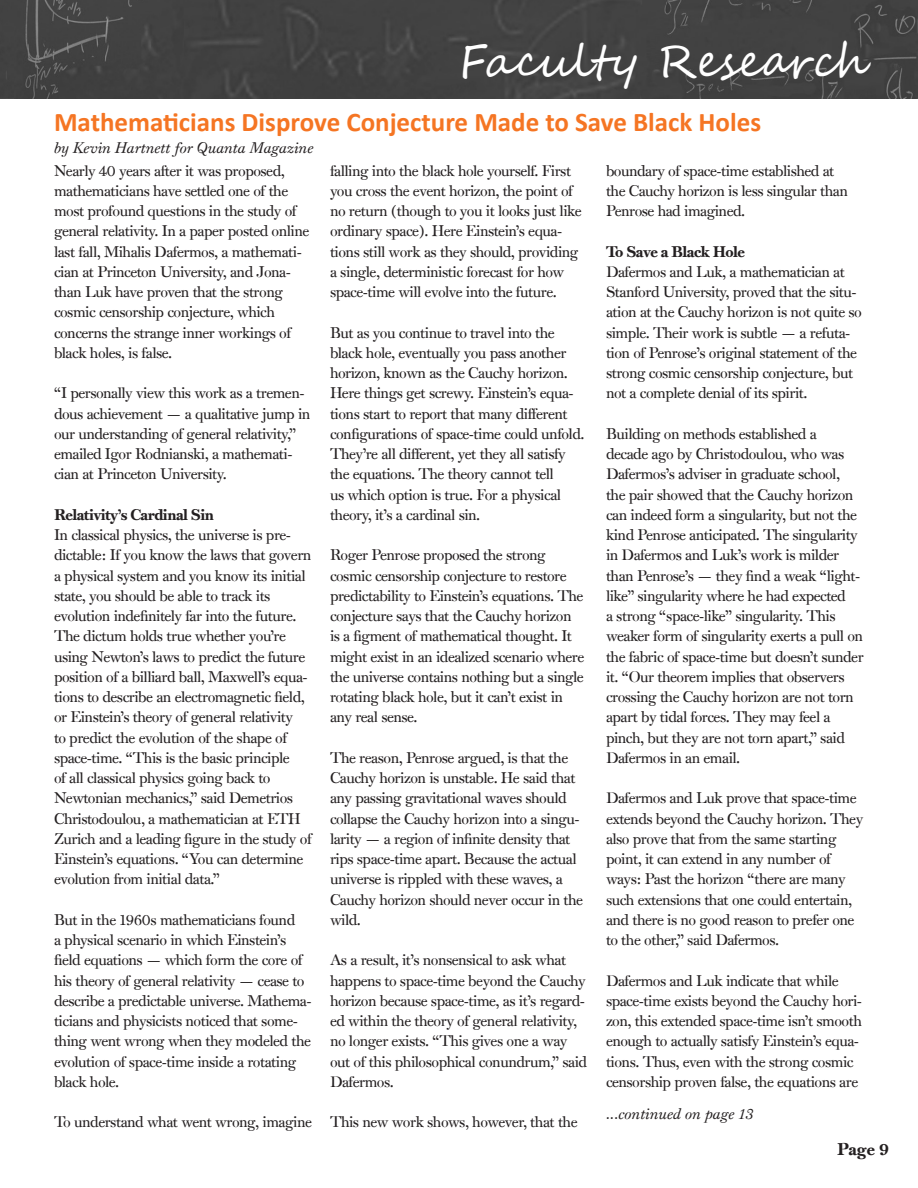
<style>
.page{position:relative;width:918px;height:1188px;background:#fff}
.page>*{position:absolute;margin:0;border:0;box-sizing:border-box;transform-origin:0 0}
.t1{font:45px "Segoe Script";color:#fff}
.t2{font:700 27px "Calibri";color:#f57523}
.t3{font:16.5px "Princeton Monti BD";color:#231f20}
.t4{font:15px/20.2px "Princeton Monti";letter-spacing:-.035em;color:#231f20}
.t5{font:italic 15px "Princeton Monti";color:#231f20}
.t6{font:15px "Princeton Monti BDOS";letter-spacing:-.035em;color:#231f20}
</style>
<div class="page">
<div style="left:14px;top:0;width:904px;height:98px;background:#424242"></div>
<img style="left:0;top:0;width:14px;height:98px">
<p class="t1" style="left:459px;top:25px;width:413px">Faculty Research</p>
<p class="t2" style="left:54px;top:103px;width:709px">Mathematicians Disprove Conjecture Made to Save Black Holes</p>
<p class="t5" style="left:54px;top:139px;width:261px">by Kevin Hartnett for Quanta Magazine</p>
<p class="t4" style="left:54px;top:160px;width:257px">Nearly 40 years after it was proposed, mathematicians have settled one of the most profound questions in the study of general relativity. In a paper posted online last fall, Mihalis Dafermos, a mathemati&shy;cian at Princeton University, and Jona&shy;than Luk have proven that the strong cosmic censorship conjecture, which concerns the strange inner workings of black holes, is false.</p>
<p class="t4" style="left:54px;top:383px;width:258px">“I personally view this work as a tremen&shy;dous achievement — a qualitative jump in our understanding of general relativity,” emailed Igor Rodnianski, a mathemati&shy;cian at Princeton University.</p>
<p class="t6" style="left:54px;top:505px;width:161px">Relativity’s Cardinal Sin</p>
<p class="t4" style="left:54px;top:525px;width:259px">In classical physics, the universe is pre&shy;dictable: If you know the laws that govern a physical system and you know its initial state, you should be able to track its evolution indefinitely far into the future.<br>The dictum holds true whether you’re using Newton’s laws to predict the future position of a billiard ball, Maxwell’s equa&shy;tions to describe an electromagnetic field, or Einstein’s theory of general relativity<br>to predict the evolution of the shape of space-time. “This is the basic principle<br>of all classical physics going back to Newtonian mechanics,” said Demetrios Christodoulou, a mathematician at ETH Zurich and a leading figure in the study of Einstein’s equations. “You can determine evolution from initial data.”</p>
<p class="t4" style="left:54px;top:910px;width:259px">But in the 1960s mathematicians found<br>a physical scenario in which Einstein’s field equations — which form the core of his theory of general relativity — cease to describe a predictable universe. Mathema&shy;ticians and physicists noticed that some&shy;thing went wrong when they modeled the evolution of space-time inside a rotating black hole.</p>
<p class="t4" style="left:54px;top:1112px;width:259px">To understand what went wrong, imagine</p>
<p class="t4" style="left:330px;top:160px;width:253px">falling into the black hole yourself. First you cross the event horizon, the point of no return (though to you it looks just like ordinary space). Here Einstein’s equa&shy;tions still work as they should, providing a single, deterministic forecast for how space-time will evolve into the future.</p>
<p class="t4" style="left:330px;top:322px;width:256px">But as you continue to travel into the black hole, eventually you pass another horizon, known as the Cauchy horizon.<br>Here things get screwy. Einstein’s equa&shy;tions start to report that many different configurations of space-time could unfold.<br>They’re all different, yet they all satisfy the equations. The theory cannot tell<br>us which option is true. For a physical theory, it’s a cardinal sin.</p>
<p class="t4" style="left:330px;top:545px;width:256px">Roger Penrose proposed the strong cosmic censorship conjecture to restore predictability to Einstein’s equations. The conjecture says that the Cauchy horizon is a figment of mathematical thought. It might exist in an idealized scenario where the universe contains nothing but a single rotating black hole, but it can’t exist in any real sense.</p>
<p class="t4" style="left:330px;top:748px;width:255px">The reason, Penrose argued, is that the Cauchy horizon is unstable. He said that any passing gravitational waves should collapse the Cauchy horizon into a singu&shy;larity — a region of infinite density that rips space-time apart. Because the actual universe is rippled with these waves, a Cauchy horizon should never occur in the wild.</p>
<p class="t4" style="left:330px;top:950px;width:259px">As a result, it’s nonsensical to ask what happens to space-time beyond the Cauchy horizon because space-time, as it’s regard&shy;ed within the theory of general relativity, no longer exists. “This gives one a way out of this philosophical conundrum,” said Dafermos.</p>
<p class="t4" style="left:330px;top:1112px;width:249px">This new work shows, however, that the</p>
<p class="t4" style="left:606px;top:160px;width:243px">boundary of space-time established at the Cauchy horizon is less singular than<br>Penrose had imagined.</p>
<p class="t6" style="left:606px;top:242px;width:140px">To Save a Black Hole</p>
<p class="t4" style="left:606px;top:262px;width:257px">Dafermos and Luk, a mathematician at Stanford University, proved that the situ&shy;ation at the Cauchy horizon is not quite so simple. Their work is subtle — a refuta&shy;tion of Penrose’s original statement of the strong cosmic censorship conjecture, but not a complete denial of its spirit.</p>
<p class="t4" style="left:606px;top:424px;width:259px">Building on methods established a<br>decade ago by Christodoulou, who was Dafermos’s adviser in graduate school,<br>the pair showed that the Cauchy horizon can indeed form a singularity, but not the kind Penrose anticipated. The singularity in Dafermos and Luk’s work is milder than Penrose’s — they find a weak “light&shy;like” singularity where he had expected<br>a strong “space-like” singularity. This weaker form of singularity exerts a pull on the fabric of space-time but doesn’t sunder it. “Our theorem implies that observers crossing the Cauchy horizon are not torn apart by tidal forces. They may feel a pinch, but they are not torn apart,” said Dafermos in an email.</p>
<p class="t4" style="left:606px;top:788px;width:259px">Dafermos and Luk prove that space-time extends beyond the Cauchy horizon. They also prove that from the same starting point, it can extend in any number of ways: Past the horizon “there are many such extensions that one could entertain, and there is no good reason to prefer one to the other,” said Dafermos.</p>
<p class="t4" style="left:606px;top:970px;width:258px">Dafermos and Luk indicate that while space-time exists beyond the Cauchy hori&shy;zon, this extended space-time isn’t smooth enough to actually satisfy Einstein’s equa&shy;tions. Thus, even with the strong cosmic censorship proven false, the equations are</p>
<p class="t5" style="left:606px;top:1105px;width:149px">...continued on page 13</p>
<p class="t3" style="left:837px;top:1139px;width:54px">Page 9</p>
</div>
